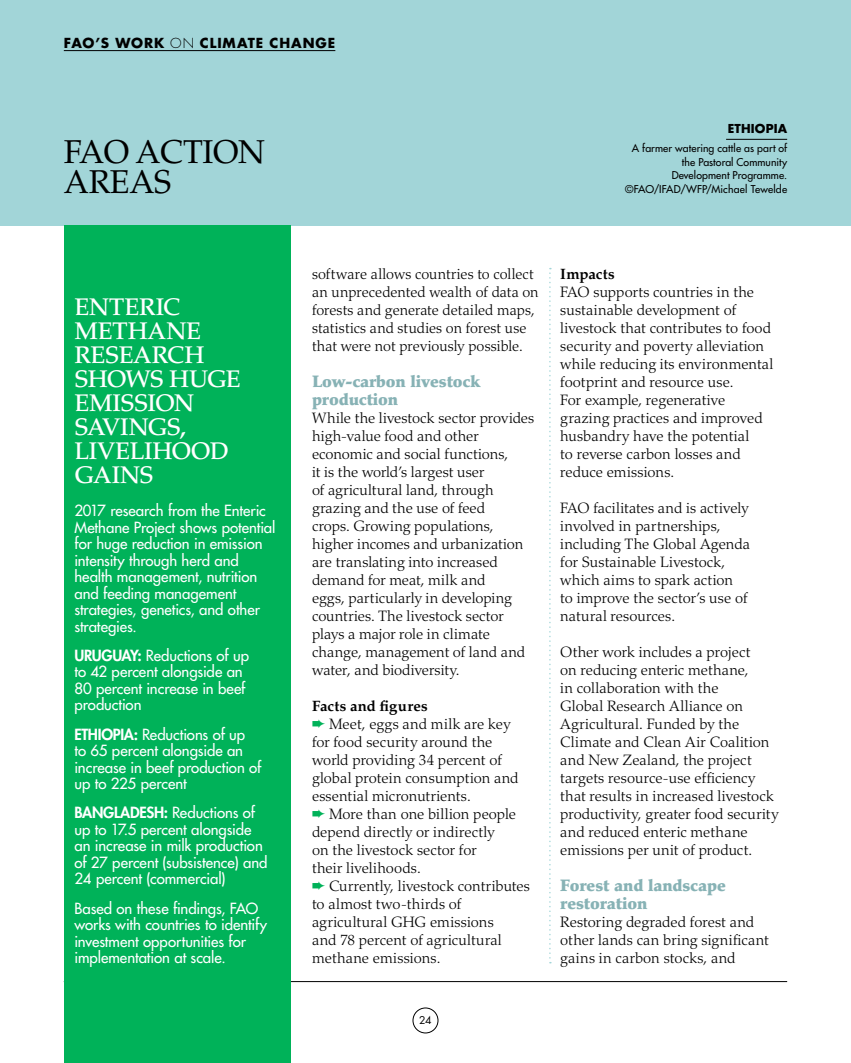
<style>
.page{position:relative;width:851px;height:1063px;background:#fff}
.page>*{position:absolute;margin:0;border:0;box-sizing:border-box;transform-origin:0 0}
.t1{font:33px/30px "Palatino LT Std";letter-spacing:-.01em;color:#000}
.t2{font:500 24px/24px "Palatino LT Std";letter-spacing:-.02em;color:#fff}
.t3{font:900 16.5px/18px "Palatino LT Std";letter-spacing:-.01em;color:#87b2b5}
.t4{font:300 15px/18px "Palatino LT Std";letter-spacing:.005em;color:#000}
.t5{font:500 15px/16.5px "Futura Std";letter-spacing:-.005em;color:#fff}
.t6{font:700 15px "Palatino LT Std";letter-spacing:.005em;color:#000}
.t7{font:700 13.5px "Futura Std";letter-spacing:.07em;color:#000}
.t8{font:700 12px "Futura Std";letter-spacing:.01em;color:#000}
.t9{font:500 10.5px/13.5px "Futura Std";letter-spacing:.01em;color:#000;text-align:right}
.t10{font:10.5px "Futura Std";color:#000}
.s1{font-weight:300}
.s2{font-weight:800}
.s3{font-weight:700}
.s4{color:#00b259}
</style>
<div class="page">
<div style="left:412px;top:1008px;width:26px;height:25px;border:1px solid #000;border-radius:50%"></div>
<hr style="left:64px;top:981px;width:723px;height:1px;background:#000">
<div style="left:0;top:0;width:850px;height:225px;background:#a2d5d8"></div>
<div style="left:64px;top:225px;width:227px;height:838px;background:#00b259"></div>
<svg style="left:549px;top:268px;width:2px;height:695px"></svg>
<hr style="left:726px;top:139px;width:61px;height:1px;background:#000">
<hr style="left:64px;top:50px;width:271px;height:1px;background:#000">
<p class="t7" style="left:64px;top:34px;width:273px">FAO’S WORK <span class="s1">ON</span> CLIMATE CHANGE</p>
<h1 class="t1" style="left:64px;top:137px;width:203px">FAO ACTION<br>AREAS</h1>
<h2 class="t2" style="left:74px;top:295px;width:168px">ENTERIC<br>METHANE<br>RESEARCH<br>SHOWS HUGE<br>EMISSION<br>SAVINGS,<br>LIVELIHOOD<br>GAINS</h2>
<p class="t5" style="left:74px;top:502px;width:202px">2017 research from the Enteric<br>Methane Project shows potential for huge reduction in emission intensity through herd and health management, nutrition and feeding management strategies, genetics, and other strategies.</p>
<p class="t5" style="left:74px;top:647px;width:176px"><span class="s2">URUGUAY:</span> Reductions of up to 42 percent alongside an<br>80 percent increase in beef production</p>
<p class="t5" style="left:74px;top:726px;width:188px"><span class="s2">ETHIOPIA:</span> Reductions of up<br>to 65 percent alongside an increase in beef production of up to 225 percent</p>
<p class="t5" style="left:74px;top:805px;width:194px"><span class="s2">BANGLADESH:</span> Reductions of up to 17.5 percent alongside an increase in milk production of 27 percent (subsistence) and<br>24 percent (commercial)</p>
<p class="t5" style="left:74px;top:900px;width:194px">Based on these findings, FAO works with countries to identify investment opportunities for implementation at scale.</p>
<p class="t8" style="left:727px;top:120px;width:61px">ETHIOPIA</p>
<p class="t9" style="left:625px;top:142px;width:163px">A farmer watering cattle as part of the Pastoral Community<br>Development Programme. ©FAO/IFAD/WFP/Michael Tewelde</p>
<p class="t4" style="left:312px;top:265px;width:228px">software allows countries to collect an unprecedented wealth of data on forests and generate detailed maps, statistics and studies on forest use that were not previously possible.</p>
<p class="t3" style="left:312px;top:373px;width:170px">Low-carbon livestock production</p>
<p class="t4" style="left:312px;top:409px;width:224px">While the livestock sector provides high-value food and other economic and social functions,<br>it is the world’s largest user<br>of agricultural land, through grazing and the use of feed<br>crops. Growing populations, higher incomes and urbanization are translating into increased demand for meat, milk and<br>eggs, particularly in developing countries. The livestock sector plays a major role in climate change, management of land and water, and biodiversity.</p>
<p class="t4" style="left:312px;top:697px;width:219px"><span class="s3">Facts and figures<br></span><span class="s4">➨</span> Meet, eggs and milk are key for food security around the world providing 34 percent of global protein consumption and essential micronutrients.<br><span class="s4">➨</span> More than one billion people depend directly or indirectly<br>on the livestock sector for<br>their livelihoods.<br><span class="s4">➨</span> Currently, livestock contributes to almost two-thirds of agricultural GHG emissions<br>and 78 percent of agricultural methane emissions.</p>
<p class="t10" style="left:419px;top:1014px;width:14px">24</p>
<p class="t6" style="left:560px;top:265px;width:56px">Impacts</p>
<p class="t4" style="left:560px;top:283px;width:215px">FAO supports countries in the sustainable development of livestock that contributes to food security and poverty alleviation while reducing its environmental footprint and resource use.<br>For example, regenerative grazing practices and improved husbandry have the potential<br>to reverse carbon losses and reduce emissions.</p>
<p class="t4" style="left:560px;top:499px;width:191px">FAO facilitates and is actively involved in partnerships, including The Global Agenda for Sustainable Livestock, which aims to spark action<br>to improve the sector’s use of natural resources.</p>
<p class="t4" style="left:560px;top:643px;width:220px">Other work includes a project<br>on reducing enteric methane,<br>in collaboration with the<br>Global Research Alliance on<br>Agricultural. Funded by the<br>Climate and Clean Air Coalition and New Zealand, the project targets resource-use efficiency that results in increased livestock productivity, greater food security and reduced enteric methane emissions per unit of product.</p>
<p class="t3" style="left:560px;top:877px;width:167px">Forest and landscape restoration</p>
<p class="t4" style="left:560px;top:913px;width:210px">Restoring degraded forest and other lands can bring significant gains in carbon stocks, and</p>
</div>
